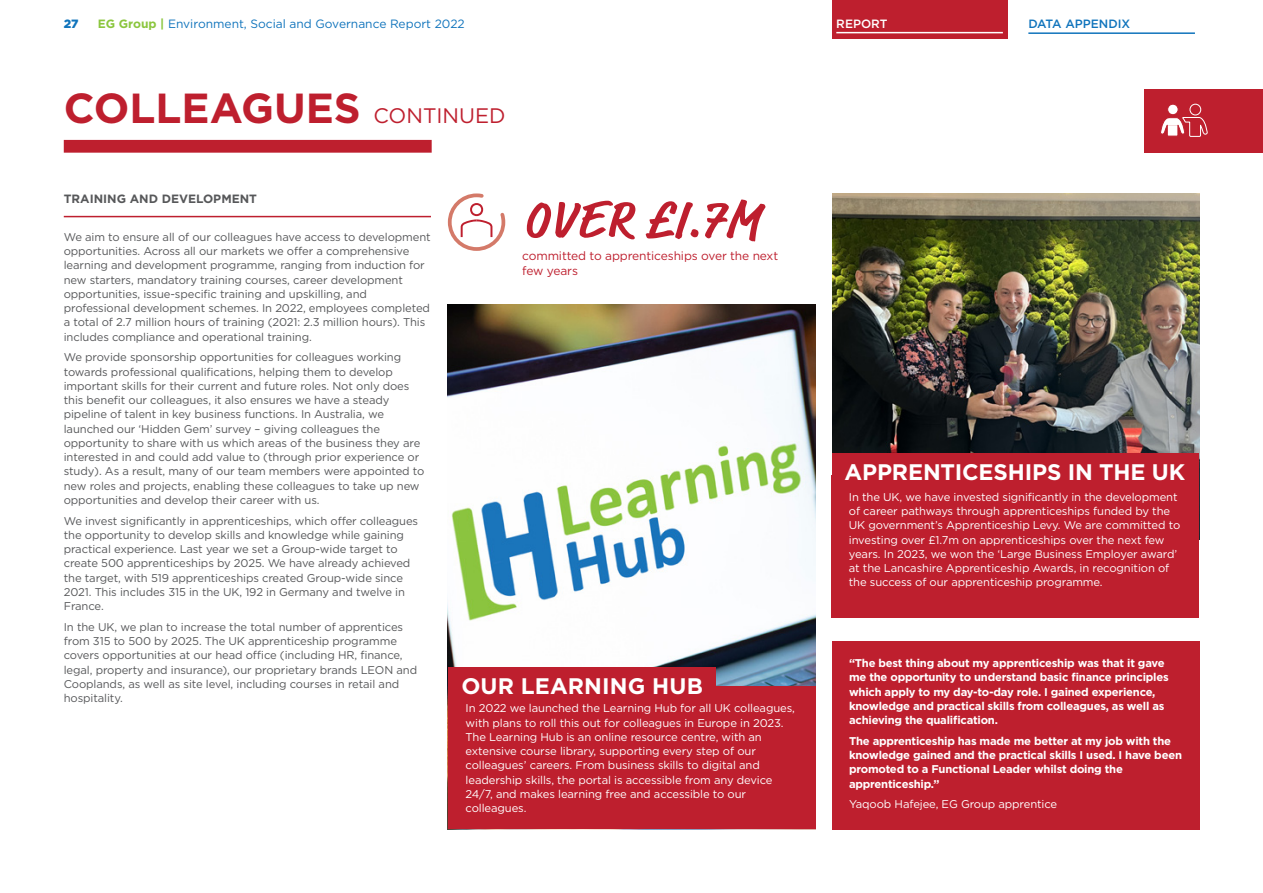
<style>
.page{position:relative;width:1263px;height:893px;background:#fff}
.page>*{position:absolute;margin:0;border:0;box-sizing:border-box;transform-origin:0 0}
.t1{font:700 54px "Market Pro";letter-spacing:.015em;color:#be1f2e}
.t2{font:700 42px "Gotham";color:#be1f2e}
.t3{font:700 22.5px "Gotham";letter-spacing:-.005em;color:#fff}
.t4{font:12px "Gotham";color:#1074bc}
.t5{font:12px/15px "Gotham";letter-spacing:-.01em;color:#be1f2e}
.t6{font:700 12px "Gotham";color:#57585a}
.t7{font:500 12px "Gotham";color:#1074bc}
.t8{font:500 12px "Gotham";color:#fff}
.t9{font:900 12px "Gotham";color:#1074bc}
.t10{font:11.25px/14.2px "Gotham";letter-spacing:-.01em;color:#57585a}
.t11{font:11.25px/14.2px "Gotham";letter-spacing:-.01em;color:#fff}
.t12{font:700 11.25px/14.2px "Gotham";letter-spacing:-.02em;color:#fff}
.s1{font-weight:700;color:#8bc63e}
.s2{font-weight:400;font-size:21px}
</style>
<div class="page">
<div style="left:1145px;top:89px;width:118px;height:64px;background:#be1f2e"></div>
<svg style="left:1160px;top:103px;width:48px;height:34px"></svg>
<div style="left:64px;top:140px;width:368px;height:13px;background:#be1f2e"></div>
<hr style="left:64px;top:216px;width:367px;height:1px;background:#be1f2e">
<img style="left:832px;top:193px;width:367px;height:282px">
<img style="left:448px;top:305px;width:368px;height:524px">
<div style="left:832px;top:475px;width:367px;height:143px;background:#be1f2e"></div>
<div style="left:449px;top:686px;width:367px;height:143px;background:#be1f2e"></div>
<div style="left:832px;top:454px;width:366px;height:35px;background:#be1f2e"></div>
<div style="left:449px;top:668px;width:267px;height:35px;background:#be1f2e"></div>
<div style="left:832px;top:641px;width:367px;height:188px;background:#be1f2e"></div>
<svg style="left:447px;top:193px;width:59px;height:58px"></svg>
<hr style="left:1028px;top:32px;width:167px;height:2px;background:#1074bc">
<div style="left:832px;top:0;width:175px;height:38px;background:#be1f2e"></div>
<hr style="left:836px;top:32px;width:167px;height:1px;background:#fff">
<p class="t9" style="left:64px;top:15px;width:16px">27</p>
<p class="t4" style="left:98px;top:16px;width:368px"><span class="s1">EG Group |</span> Environment, Social and Governance Report 2022</p>
<h2 class="t2" style="left:64px;top:80px;width:443px">COLLEAGUES <span class="s2">CONTINUED</span></h2>
<p class="t6" style="left:64px;top:191px;width:195px">TRAINING AND DEVELOPMENT</p>
<p class="t10" style="left:64px;top:230px;width:368px">We aim to ensure all of our colleagues have access to development opportunities. Across all our markets we offer a comprehensive learning and development programme, ranging from induction for new starters, mandatory training courses, career development opportunities, issue-specific training and upskilling, and professional development schemes. In 2022, employees completed a total of 2.7 million hours of training (2021: 2.3 million hours). This includes compliance and operational training.</p>
<p class="t10" style="left:64px;top:350px;width:362px">We provide sponsorship opportunities for colleagues working towards professional qualifications, helping them to develop important skills for their current and future roles. Not only does this benefit our colleagues, it also ensures we have a steady pipeline of talent in key business functions. In Australia, we launched our ‘Hidden Gem’ survey – giving colleagues the opportunity to share with us which areas of the business they are interested in and could add value to (through prior experience or study). As a result, many of our team members were appointed to new roles and projects, enabling these colleagues to take up new opportunities and develop their career with us.</p>
<p class="t10" style="left:64px;top:513px;width:356px">We invest significantly in apprenticeships, which offer colleagues the opportunity to develop skills and knowledge while gaining practical experience. Last year we set a Group-wide target to create 500 apprenticeships by 2025. We have already achieved the target, with 519 apprenticeships created Group-wide since 2021. This includes 315 in the UK, 192 in Germany and twelve in France.</p>
<p class="t10" style="left:64px;top:619px;width:355px">In the UK, we plan to increase the total number of apprentices from 315 to 500 by 2025. The UK apprenticeship programme covers opportunities at our head office (including HR, finance, legal, property and insurance), our proprietary brands LEON and Cooplands, as well as site level, including courses in retail and hospitality.</p>
<h1 class="t1" style="left:522px;top:181px;width:239px">OVER £I.7M</h1>
<p class="t5" style="left:522px;top:248px;width:257px">committed to apprenticeships over the next few years</p>
<h3 class="t3" style="left:461px;top:672px;width:243px">OUR LEARNING HUB</h3>
<p class="t11" style="left:466px;top:701px;width:331px">In 2022 we launched the Learning Hub for all UK colleagues, with plans to roll this out for colleagues in Europe in 2023.<br>The Learning Hub is an online resource centre, with an extensive course library, supporting every step of our colleagues’ careers. From business skills to digital and leadership skills, the portal is accessible from any device 24/7, and makes learning free and accessible to our colleagues.</p>
<p class="t8" style="left:836px;top:16px;width:53px">REPORT</p>
<p class="t7" style="left:1028px;top:16px;width:103px">DATA APPENDIX</p>
<h3 class="t3" style="left:845px;top:457px;width:342px">APPRENTICESHIPS IN THE UK</h3>
<p class="t11" style="left:849px;top:489px;width:333px">In the UK, we have invested significantly in the development of career pathways through apprenticeships funded by the UK government’s Apprenticeship Levy. We are committed to investing over £1.7m on apprenticeships over the next few years. In 2023, we won the ‘Large Business Employer award’ at the Lancashire Apprenticeship Awards, in recognition of the success of our apprenticeship programme.</p>
<p class="t12" style="left:849px;top:656px;width:321px">“The best thing about my apprenticeship was that it gave me the opportunity to understand basic finance principles which apply to my day-to-day role. I gained experience, knowledge and practical skills from colleagues, as well as achieving the qualification.</p>
<p class="t12" style="left:849px;top:734px;width:334px">The apprenticeship has made me better at my job with the knowledge gained and the practical skills I used. I have been promoted to a Functional Leader whilst doing the apprenticeship.”</p>
<p class="t11" style="left:849px;top:797px;width:210px">Yaqoob Hafejee, EG Group apprentice</p>
</div>
